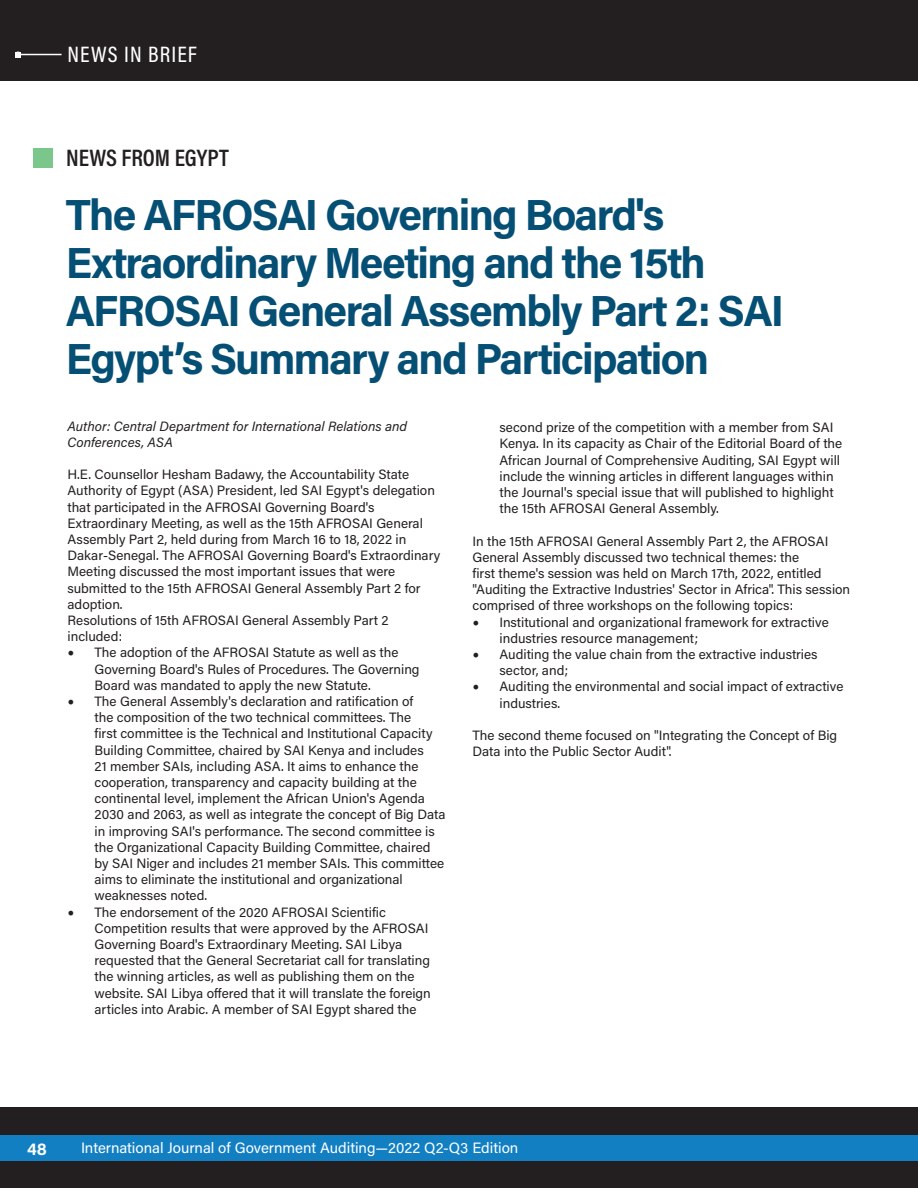
<style>
.page{position:relative;width:918px;height:1188px;background:#fff}
.page>*{position:absolute;margin:0;border:0;box-sizing:border-box;transform-origin:0 0}
.t1{font:700 43.5px/48px "Acumin Pro";letter-spacing:-.04em;color:#054f75}
.t2{font:600 24px "Acumin Pro Cond";letter-spacing:-.005em;color:#231f20}
.t3{font:500 22.5px "Acumin Pro Cond";letter-spacing:.05em;color:#fff}
.t4{font:700 16.5px "Acumin Pro";color:#fff}
.t5{font:15px "Acumin Pro";color:#fff}
.t6{font:13.5px/16.2px "Acumin Pro";color:#231f20}
.t7{font:italic 13.5px/16.2px "Acumin Pro";color:#231f20}
.s1{font-family:"Minion Pro";font-size:18px}
</style>
<div class="page">
<div style="left:0;top:1107px;width:918px;height:81px;background:#231f20"></div>
<div style="left:0;top:1135px;width:918px;height:26px;background:#127fc3"></div>
<div style="left:0;top:0;width:918px;height:81px;background:#231f20"></div>
<div style="left:14px;top:51px;width:51px;height:9px;background:#231f20;opacity:.75"></div>
<hr style="left:18px;top:54px;width:44px;height:1px;background:#fff">
<svg style="left:15px;top:52px;width:6px;height:6px"></svg>
<div style="left:33px;top:148px;width:20px;height:19px;background:#7ac68b"></div>
<h3 class="t3" style="left:68px;top:39px;width:131px">NEWS IN BRIEF</h3>
<p class="t2" style="left:66px;top:142px;width:164px">NEWS FROM EGYPT</p>
<p class="t1" style="left:66px;top:188px;width:720px">The AFROSAI Governing Board's Extraordinary Meeting and the 15th AFROSAI General Assembly Part 2: SAI Egypt’s Summary and Participation</p>
<p class="t7" style="left:68px;top:417px;width:341px">Author: Central Department for International Relations and<br>Conferences, ASA</p>
<p class="t6" style="left:68px;top:466px;width:374px">H.E. Counsellor Hesham Badawy, the Accountability State Authority of Egypt (ASA) President, led SAI Egypt's delegation that participated in the AFROSAI Governing Board's Extraordinary Meeting, as well as the 15th AFROSAI General Assembly Part 2, held during from March 16 to 18, 2022 in Dakar-Senegal. The AFROSAI Governing Board's Extraordinary Meeting discussed the most important issues that were submitted to the 15th AFROSAI General Assembly Part 2 for adoption.</p>
<p class="t6" style="left:68px;top:612px;width:323px">Resolutions of 15th AFROSAI General Assembly Part 2 included:</p>
<p class="t6" style="left:94px;top:644px;width:327px;text-indent:-27px"><span class="s1">•</span> The adoption of the AFROSAI Statute as well as the<br>Governing Board's Rules of Procedures. The Governing<br>Board was mandated to apply the new Statute.</p>
<p class="t6" style="left:94px;top:693px;width:353px;text-indent:-27px"><span class="s1">•</span> The General Assembly's declaration and ratification of<br>the composition of the two technical committees. The<br>first committee is the Technical and Institutional Capacity Building Committee, chaired by SAI Kenya and includes<br>21 member SAIs, including ASA. It aims to enhance the cooperation, transparency and capacity building at the continental level, implement the African Union's Agenda 2030 and 2063, as well as integrate the concept of Big Data in improving SAI's performance. The second committee is the Organizational Capacity Building Committee, chaired by SAI Niger and includes 21 member SAIs. This committee aims to eliminate the institutional and organizational weaknesses noted.</p>
<p class="t6" style="left:94px;top:903px;width:338px;text-indent:-27px"><span class="s1">•</span> The endorsement of the 2020 AFROSAI Scientific Competition results that were approved by the AFROSAI Governing Board's Extraordinary Meeting. SAI Libya requested that the General Secretariat call for translating the winning articles, as well as publishing them on the website. SAI Libya offered that it will translate the foreign articles into Arabic. A member of SAI Egypt shared the</p>
<p class="t6" style="left:500px;top:419px;width:344px">second prize of the competition with a member from SAI Kenya. In its capacity as Chair of the Editorial Board of the African Journal of Comprehensive Auditing, SAI Egypt will include the winning articles in different languages within the Journal's special issue that will published to highlight the 15th AFROSAI General Assembly.</p>
<p class="t6" style="left:472px;top:532px;width:379px">In the 15th AFROSAI General Assembly Part 2, the AFROSAI General Assembly discussed two technical themes: the<br>first theme's session was held on March 17th, 2022, entitled "Auditing the Extractive Industries' Sector in Africa". This session comprised of three workshops on the following topics:</p>
<p class="t6" style="left:500px;top:613px;width:331px;text-indent:-27px"><span class="s1">•</span> Institutional and organizational framework for extractive industries resource management;</p>
<p class="t6" style="left:500px;top:646px;width:320px;text-indent:-27px"><span class="s1">•</span> Auditing the value chain from the extractive industries sector, and;</p>
<p class="t6" style="left:500px;top:678px;width:345px;text-indent:-27px"><span class="s1">•</span> Auditing the environmental and social impact of extractive industries.</p>
<p class="t6" style="left:472px;top:727px;width:366px">The second theme focused on "Integrating the Concept of Big<br>Data into the Public Sector Audit".</p>
<p class="t4" style="left:27px;top:1138px;width:22px">48</p>
<p class="t5" style="left:81px;top:1137px;width:439px">International Journal of Government Auditing—2022 Q2-Q3 Edition</p>
</div>
